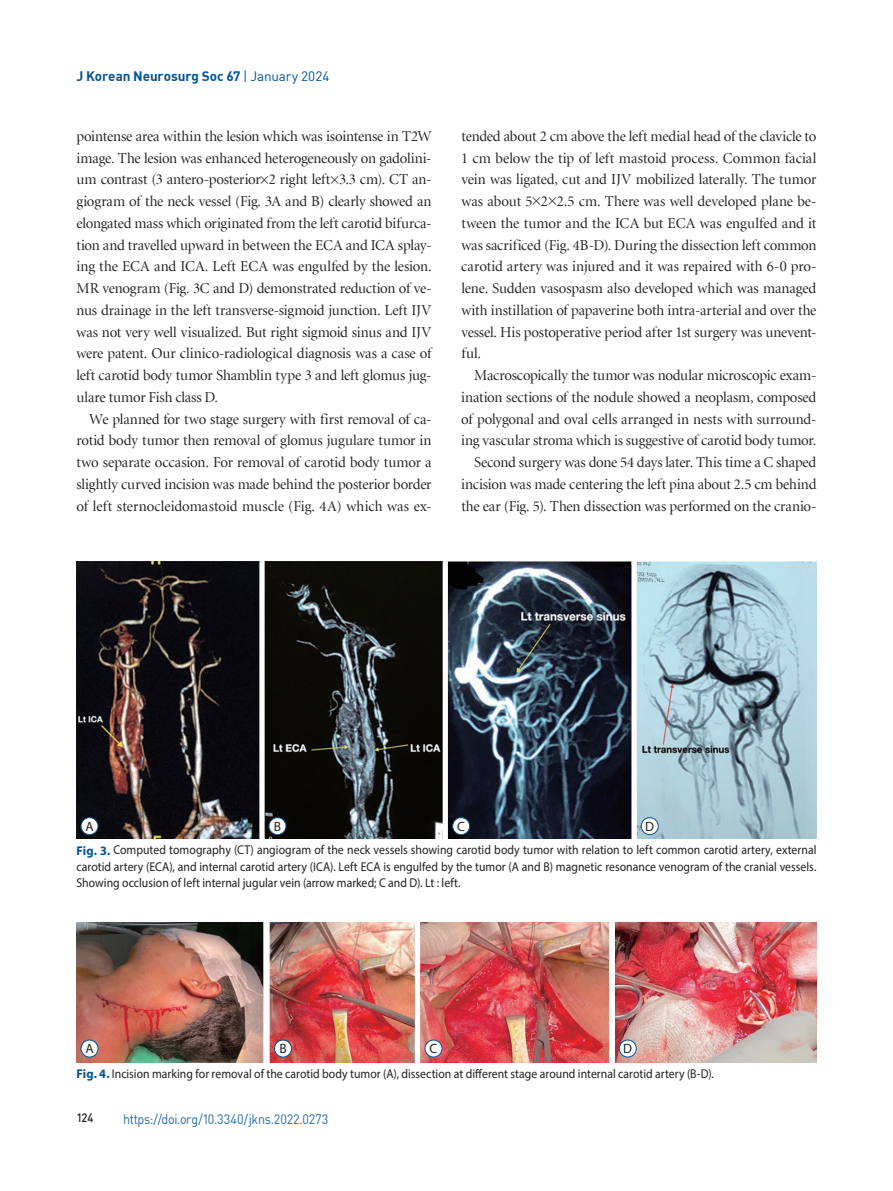
<style>
.page{position:relative;width:893px;height:1191px;background:#fff}
.page>*{position:absolute;margin:0;border:0;box-sizing:border-box;transform-origin:0 0}
.t1{font:15px/21.8px "Minion LT Display";letter-spacing:-.01em;color:#231f20;text-align:justify}
.t2{font:13.5px "DIN";letter-spacing:-.015em;color:#2369a5;scale:.93 1}
.t3{font:700 13.5px "DIN";letter-spacing:-.005em;color:#005495}
.t4{font:13.5px "Myriad Pro";color:#231f20}
.t5{font:12.75px/16.5px "Myriad Pro";color:#231f20;text-align:justify;scale:.92 1}
.t6{font:12px "Dinmed";color:#231f20;scale:.93 1}
.s1{font-weight:400}
.s2{font-weight:700;color:#005495}
</style>
<div class="page">
<img style="left:77px;top:922px;width:739px;height:140px">
<div style="left:264px;top:920px;width:6px;height:144px;background:#fff"></div>
<div style="left:415px;top:920px;width:5px;height:144px;background:#fff"></div>
<div style="left:609px;top:920px;width:5px;height:144px;background:#fff"></div>
<div style="left:81px;top:1040px;width:17px;height:17px;background:#fff;border-radius:50%"></div>
<div style="left:81px;top:1039px;width:17px;height:18px;border:1px solid #005495;border-radius:50%"></div>
<div style="left:274px;top:1040px;width:17px;height:17px;background:#fff;border-radius:50%"></div>
<div style="left:274px;top:1039px;width:18px;height:18px;border:1px solid #005495;border-radius:50%"></div>
<div style="left:425px;top:1040px;width:17px;height:17px;background:#fff;border-radius:50%"></div>
<div style="left:425px;top:1039px;width:17px;height:18px;border:1px solid #005495;border-radius:50%"></div>
<div style="left:619px;top:1040px;width:17px;height:17px;background:#fff;border-radius:50%"></div>
<div style="left:619px;top:1039px;width:17px;height:18px;border:1px solid #005495;border-radius:50%"></div>
<img style="left:77px;top:562px;width:739px;height:276px">
<div style="left:443px;top:561px;width:5px;height:280px;background:#fff"></div>
<div style="left:259px;top:561px;width:6px;height:280px;background:#fff"></div>
<div style="left:631px;top:561px;width:6px;height:280px;background:#fff"></div>
<div style="left:81px;top:817px;width:17px;height:17px;background:#fff;border-radius:50%"></div>
<div style="left:81px;top:817px;width:17px;height:18px;border:1px solid #005495;border-radius:50%"></div>
<div style="left:269px;top:817px;width:17px;height:17px;background:#fff;border-radius:50%"></div>
<div style="left:269px;top:817px;width:17px;height:18px;border:1px solid #005495;border-radius:50%"></div>
<div style="left:453px;top:817px;width:17px;height:17px;background:#fff;border-radius:50%"></div>
<div style="left:452px;top:817px;width:18px;height:18px;border:1px solid #005495;border-radius:50%"></div>
<div style="left:641px;top:817px;width:17px;height:17px;background:#fff;border-radius:50%"></div>
<div style="left:641px;top:817px;width:17px;height:18px;border:1px solid #005495;border-radius:50%"></div>
<p class="t3" style="left:76px;top:68px;width:255px">J Korean Neurosurg Soc 67 <span class="s1">| January 2024</span></p>
<p class="t1" style="left:76px;top:126px;width:357px">pointense area within the lesion which was isointense in T2W image. The lesion was enhanced heterogeneously on gadolini&shy;um contrast (3 antero-posterior×2 right left×3.3 cm). CT an&shy;giogram of the neck vessel (Fig. 3A and B) clearly showed an elongated mass which originated from the left carotid bifurca&shy;tion and travelled upward in between the ECA and ICA splay&shy;ing the ECA and ICA. Left ECA was engulfed by the lesion.<br>MR venogram (Fig. 3C and D) demonstrated reduction of ve&shy;nus drainage in the left transverse-sigmoid junction. Left IJV was not very well visualized. But right sigmoid sinus and IJV were patent. Our clinico-radiological diagnosis was a case of left carotid body tumor Shamblin type 3 and left glomus jug&shy;ulare tumor Fish class D.</p>
<p class="t1" style="left:76px;top:408px;width:357px;text-indent:13px">We planned for two stage surgery with first removal of ca&shy;rotid body tumor then removal of glomus jugulare tumor in two separate occasion. For removal of carotid body tumor a slightly curved incision was made behind the posterior border of left sternocleidomastoid muscle (Fig. 4A) which was ex-</p>
<p class="t1" style="left:461px;top:126px;width:357px">tended about 2 cm above the left medial head of the clavicle to 1 cm below the tip of left mastoid process. Common facial vein was ligated, cut and IJV mobilized laterally. The tumor was about 5×2×2.5 cm. There was well developed plane be&shy;tween the tumor and the ICA but ECA was engulfed and it was sacrificed (Fig. 4B-D). During the dissection left common carotid artery was injured and it was repaired with 6-0 pro&shy;lene. Sudden vasospasm also developed which was managed with instillation of papaverine both intra-arterial and over the vessel. His postoperative period after 1st surgery was unevent&shy;ful.</p>
<p class="t1" style="left:461px;top:365px;width:357px;text-align:right">Macroscopically the tumor was nodular microscopic exam&shy;ination sections of the nodule showed a neoplasm, composed of polygonal and oval cells arranged in nests with surround&shy;ing vascular stroma which is suggestive of carotid body tumor.<br>Second surgery was done 54 days later. This time a C shaped incision was made centering the left pina about 2.5 cm behind the ear (Fig. 5). Then dissection was performed on the cranio-</p>
<p class="t4" style="left:85px;top:818px;width:10px">A</p>
<p class="t4" style="left:274px;top:818px;width:9px">B</p>
<p class="t4" style="left:457px;top:818px;width:9px">C</p>
<p class="t4" style="left:645px;top:818px;width:10px">D</p>
<p class="t5" style="left:77px;top:841px;width:806px"><span class="s2">Fig. 3.</span> Computed tomography (CT) angiogram of the neck vessels showing carotid body tumor with relation to left common carotid artery, external carotid artery (ECA), and internal carotid artery (ICA). Left ECA is engulfed by the tumor (A and B) magnetic resonance venogram of the cranial vessels.<br>Showing occlusion of left internal jugular vein (arrow marked; C and D). Lt : left.</p>
<p class="t4" style="left:85px;top:1040px;width:10px">A</p>
<p class="t4" style="left:279px;top:1040px;width:9px">B</p>
<p class="t4" style="left:430px;top:1040px;width:9px">C</p>
<p class="t4" style="left:623px;top:1040px;width:10px">D</p>
<p class="t5" style="left:77px;top:1065px;width:694px"><span class="s2">Fig. 4.</span> Incision marking for removal of the carotid body tumor (A), dissection at different stage around internal carotid artery (B-D).</p>
<p class="t6" style="left:76px;top:1109px;width:20px">124</p>
<p class="t2" style="left:123px;top:1110px;width:222px">https://doi.org/10.3340/jkns.2022.0273</p>
</div>
